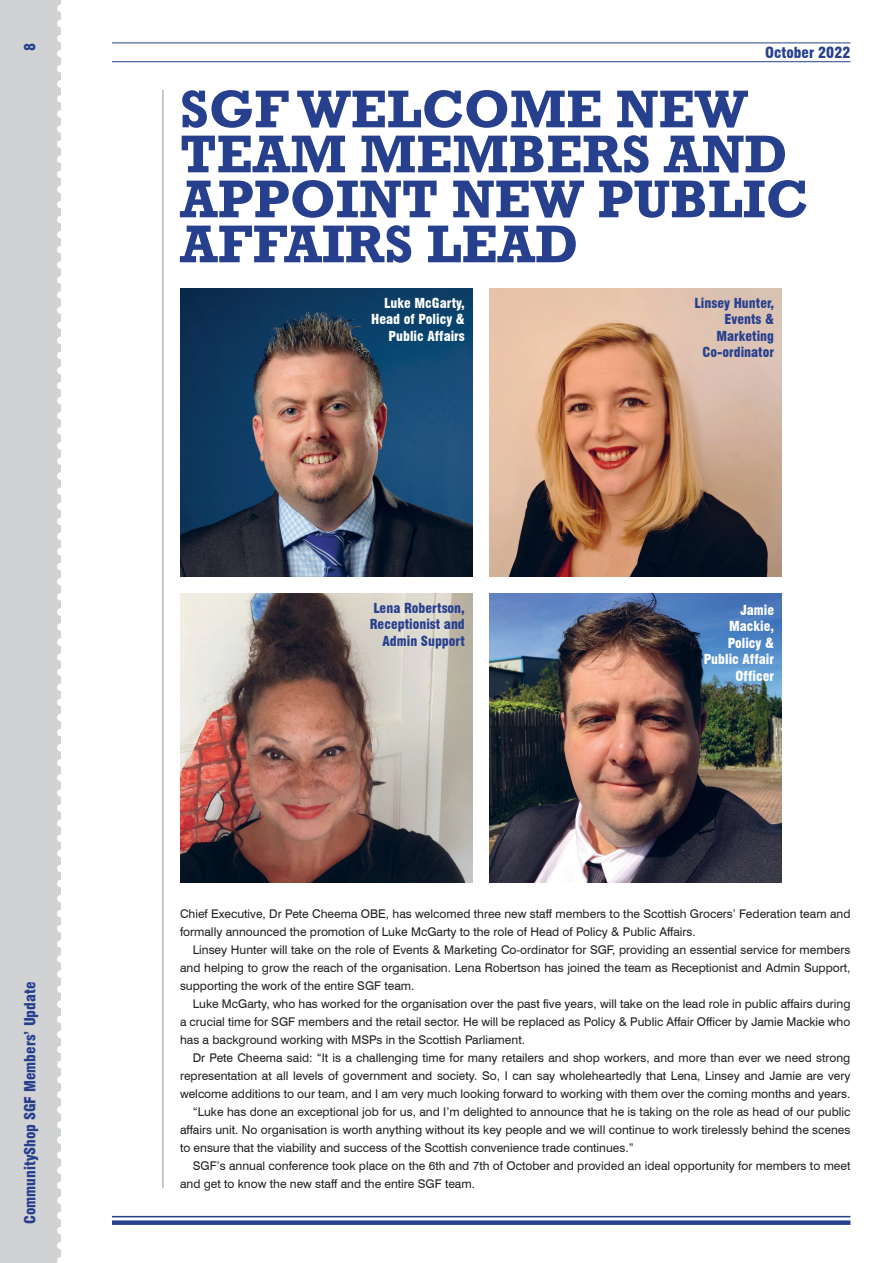
<style>
.page{position:relative;width:893px;height:1263px;background:#fff}
.page>*{position:absolute;margin:0;border:0;box-sizing:border-box;transform-origin:0 0}
.t1{font:700 54px/45px "Rockwell";color:#27408e}
.t2{font:900 condensed 15px "Swiss 721 BT";color:#27408e}
.t3{font:900 condensed 13.5px/16.5px "Swiss 721 BT";color:#27408e;text-align:right}
.t4{font:900 condensed 13.5px/16.5px "Swiss 721 BT";color:#fff;text-align:right}
.t5{font:12px/18px "Swiss 721 BT";color:#231f20;text-align:justify}
</style>
<div class="page">
<div style="left:0;top:0;width:61px;height:1263px;background:#d1d2d4"></div>
<svg style="left:57px;top:4px;width:4px;height:1259px"></svg>
<hr style="left:112px;top:43px;width:738px;height:1px;background:#27408e">
<hr style="left:112px;top:61px;width:738px;height:1px;background:#27408e">
<hr style="left:163px;top:90px;width:1px;height:1098px;background:#939598">
<hr style="left:112px;top:1216px;width:738px;height:1px;background:#27408e">
<div style="left:112px;top:1220px;width:738px;height:5px;background:#27408e"></div>
<img style="left:180px;top:288px;width:292px;height:288px">
<img style="left:180px;top:594px;width:292px;height:288px">
<img style="left:489px;top:288px;width:293px;height:288px">
<img style="left:489px;top:594px;width:293px;height:288px">
<p class="t2" style="left:21px;top:51px;width:10px;rotate:-90deg">8</p>
<p class="t2" style="left:21px;top:1224px;width:244px;rotate:-90deg">CommunityShop SGF Members’ Update</p>
<p class="t2" style="left:765px;top:44px;width:87px">October 2022</p>
<h1 class="t1" style="left:180px;top:87px;width:629px">SGF WELCOME NEW<br>TEAM MEMBERS AND<br>APPOINT NEW PUBLIC<br>AFFAIRS LEAD</h1>
<p class="t4" style="left:371px;top:294px;width:95px">Luke McGarty,<br>Head of Policy &amp;<br>Public Affairs</p>
<p class="t3" style="left:370px;top:599px;width:97px">Lena Robertson,<br>Receptionist and<br>Admin Support</p>
<p class="t3" style="left:695px;top:294px;width:81px">Linsey Hunter,<br>Events &amp;<br>Marketing<br>Co-ordinator</p>
<p class="t4" style="left:704px;top:602px;width:72px">Jamie<br>Mackie,<br>Policy &amp;<br>Public Affair<br>Officer</p>
<p class="t5" style="left:180px;top:905px;width:672px">Chief Executive, Dr Pete Cheema OBE, has welcomed three new staff members to the Scottish Grocers’ Federation team and formally announced the promotion of Luke McGarty to the role of Head of Policy &amp; Public Affairs.</p>
<p class="t5" style="left:180px;top:941px;width:672px;text-indent:13px">Linsey Hunter will take on the role of Events &amp; Marketing Co-ordinator for SGF, providing an essential service for members and helping to grow the reach of the organisation. Lena Robertson has joined the team as Receptionist and Admin Support, supporting the work of the entire SGF team.</p>
<p class="t5" style="left:180px;top:995px;width:672px;text-indent:13px">Luke McGarty, who has worked for the organisation over the past five years, will take on the lead role in public affairs during a crucial time for SGF members and the retail sector. He will be replaced as Policy &amp; Public Affair Officer by Jamie Mackie who has a background working with MSPs in the Scottish Parliament.</p>
<p class="t5" style="left:193px;top:1049px;width:659px">Dr Pete Cheema said: “It is a challenging time for many retailers and shop workers, and more than ever we need strong</p>
<p class="t5" style="left:180px;top:1067px;width:672px">representation at all levels of government and society. So, I can say wholeheartedly that Lena, Linsey and Jamie are very</p>
<p class="t5" style="left:180px;top:1085px;width:672px">welcome additions to our team, and I am very much looking forward to working with them over the coming months and years.</p>
<p class="t5" style="left:193px;top:1103px;width:659px">“Luke has done an exceptional job for us, and I’m delighted to announce that he is taking on the role as head of our public</p>
<p class="t5" style="left:180px;top:1121px;width:672px">affairs unit. No organisation is worth anything without its key people and we will continue to work tirelessly behind the scenes</p>
<p class="t5" style="left:180px;top:1139px;width:455px">to ensure that the viability and success of the Scottish convenience trade continues.”</p>
<p class="t5" style="left:193px;top:1157px;width:659px">SGF’s annual conference took place on the 6th and 7th of October and provided an ideal opportunity for members to meet</p>
<p class="t5" style="left:180px;top:1175px;width:297px">and get to know the new staff and the entire SGF team.</p>
</div>
